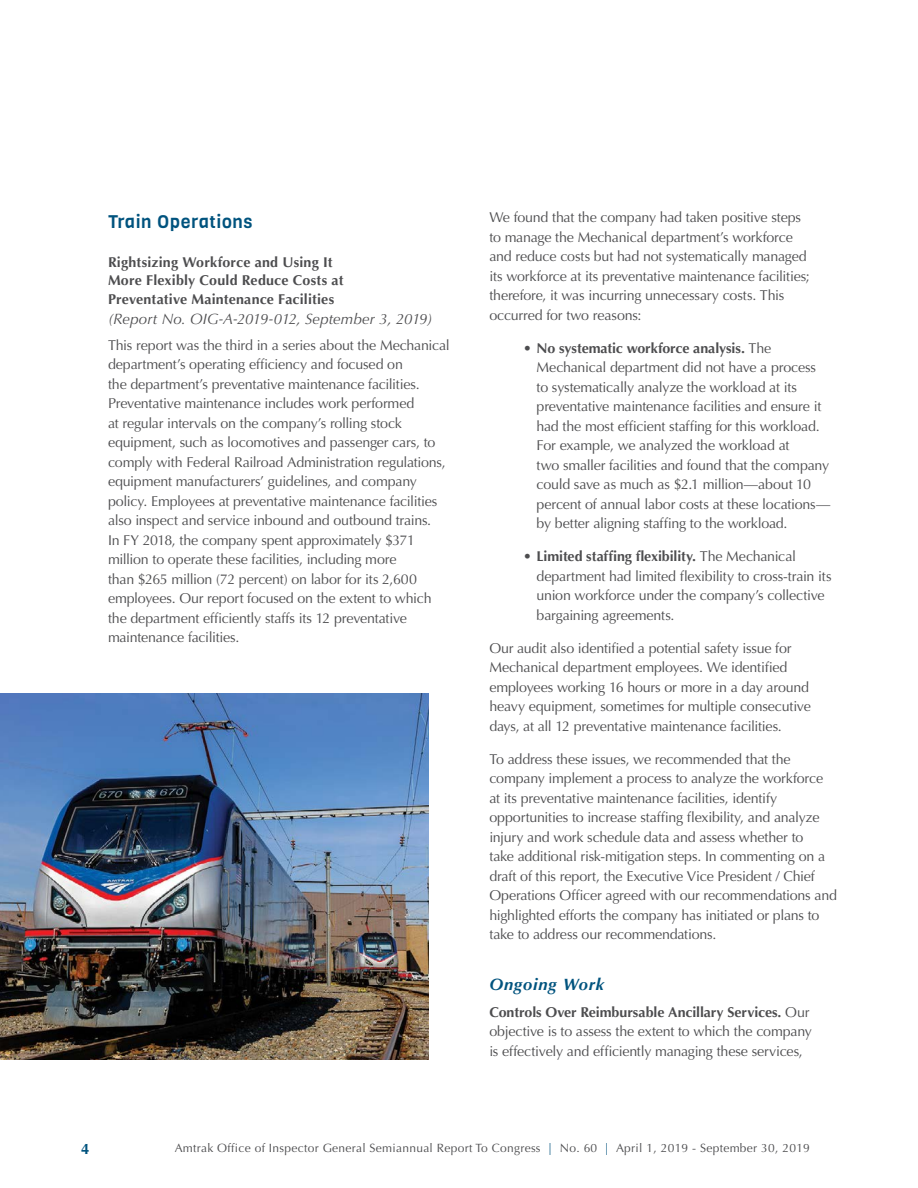
<style>
.page{position:relative;width:918px;height:1188px;background:#fff}
.page>*{position:absolute;margin:0;border:0;box-sizing:border-box;transform-origin:0 0}
.t1{font:18px "Viga";letter-spacing:.04em;color:#00537e}
.t2{font:italic 700 16.5px "Optima";letter-spacing:.04em;color:#00537e}
.t3{font:italic 15px "Optima";letter-spacing:.005em;color:#4d4d4f}
.t4{font:700 15px "Optima";color:#00537e}
.t5{font:14.25px/19.5px "Optima";letter-spacing:-.015em;color:#4d4d4f}
.t6{font:700 14.25px/18.8px "Optima";letter-spacing:.01em;color:#4d4d4f}
.t7{font:700 14.25px "Optima";letter-spacing:-.01em;color:#4d4d4f}
.t8{font:12px "Optima";letter-spacing:.025em;color:#4d4d4f}
.s1{font-weight:700}
.s2{font-weight:400}
.s3{color:#00537e}
</style>
<div class="page">
<img style="left:0;top:693px;width:429px;height:366px">
<p class="t1" style="left:108px;top:209px;width:146px">Train Operations</p>
<p class="t6" style="left:108px;top:252px;width:237px">Rightsizing Workforce and Using It<br>More Flexibly Could Reduce Costs at<br>Preventative Maintenance Facilities</p>
<p class="t3" style="left:108px;top:310px;width:326px">(Report No. OIG-A-2019-012, September 3, 2019)</p>
<p class="t5" style="left:108px;top:335px;width:343px">This report was the third in a series about the Mechanical</p>
<p class="t5" style="left:108px;top:355px;width:296px">department’s operating efficiency and focused on</p>
<p class="t5" style="left:108px;top:374px;width:339px">the department’s preventative maintenance facilities.<br>Preventative maintenance includes work performed<br>at regular intervals on the company’s rolling stock equipment, such as locomotives and passenger cars, to comply with Federal Railroad Administration regulations, equipment manufacturers’ guidelines, and company policy. Employees at preventative maintenance facilities also inspect and service inbound and outbound trains.</p>
<p class="t5" style="left:108px;top:530px;width:308px">In FY 2018, the company spent approximately $371</p>
<p class="t5" style="left:108px;top:550px;width:325px">million to operate these facilities, including more<br>than $265 million (72 percent) on labor for its 2,600 employees. Our report focused on the extent to which</p>
<p class="t5" style="left:108px;top:608px;width:300px">the department efficiently staffs its 12 preventative</p>
<p class="t5" style="left:108px;top:628px;width:133px">maintenance facilities.</p>
<p class="t5" style="left:489px;top:208px;width:322px">We found that the company had taken positive steps to manage the Mechanical department’s workforce and reduce costs but had not systematically managed its workforce at its preventative maintenance facilities; therefore, it was incurring unnecessary costs. This occurred for two reasons:</p>
<p class="t5" style="left:537px;top:338px;width:286px;text-indent:-13px">• <span class="s1">No systematic workforce analysis.</span> The Mechanical department did not have a process to systematically analyze the workload at its preventative maintenance facilities and ensure it</p>
<p class="t5" style="left:537px;top:416px;width:285px">had the most efficient staffing for this workload.</p>
<p class="t5" style="left:537px;top:436px;width:295px">For example, we analyzed the workload at<br>two smaller facilities and found that the company could save as much as $2.1 million—about 10 percent of annual labor costs at these locations—</p>
<p class="t5" style="left:537px;top:514px;width:252px">by better aligning staffing to the workload.</p>
<p class="t7" style="left:523px;top:548px;width:274px"><span class="s2">•</span> Limited staffing flexibility. <span class="s2">The Mechanical</span></p>
<p class="t5" style="left:537px;top:566px;width:296px">department had limited flexibility to cross-train its</p>
<p class="t5" style="left:537px;top:586px;width:290px">union workforce under the company’s collective bargaining agreements.</p>
<p class="t5" style="left:489px;top:638px;width:304px">Our audit also identified a potential safety issue for<br>Mechanical department employees. We identified</p>
<p class="t5" style="left:489px;top:677px;width:323px">employees working 16 hours or more in a day around heavy equipment, sometimes for multiple consecutive days, at all 12 preventative maintenance facilities.</p>
<p class="t5" style="left:489px;top:749px;width:335px">To address these issues, we recommended that the company implement a process to analyze the workforce at its preventative maintenance facilities, identify</p>
<p class="t5" style="left:489px;top:808px;width:332px">opportunities to increase staffing flexibility, and analyze</p>
<p class="t5" style="left:489px;top:827px;width:337px">injury and work schedule data and assess whether to take additional risk-mitigation steps. In commenting on a draft of this report, the Executive Vice President / Chief</p>
<p class="t5" style="left:489px;top:886px;width:349px">Operations Officer agreed with our recommendations and</p>
<p class="t5" style="left:489px;top:905px;width:332px">highlighted efforts the company has initiated or plans to take to address our recommendations.</p>
<h4 class="t2" style="left:489px;top:975px;width:116px">Ongoing Work</h4>
<p class="t5" style="left:489px;top:1002px;width:324px"><span class="s1">Controls Over Reimbursable Ancillary Services.</span> Our objective is to assess the extent to which the company</p>
<p class="t5" style="left:489px;top:1041px;width:315px">is effectively and efficiently managing these services,</p>
<p class="t4" style="left:81px;top:1140px;width:10px">4</p>
<p class="t8" style="left:175px;top:1141px;width:637px">Amtrak Office of Inspector General Semiannual Report To Congress <span class="s3">|</span> No. 60 <span class="s3">|</span> April 1, 2019 - September 30, 2019</p>
</div>
